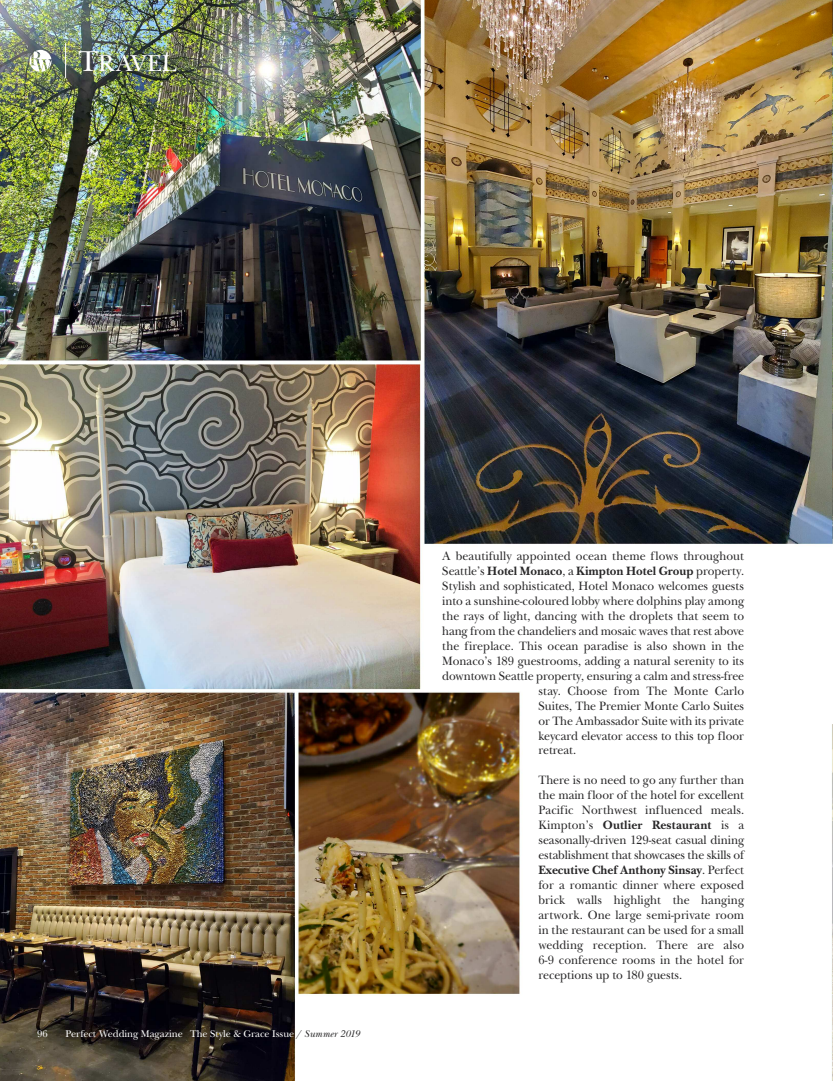
<style>
.page{position:relative;width:833px;height:1081px;background:#fff}
.page>*{position:absolute;margin:0;border:0;box-sizing:border-box;transform-origin:0 0}
.t1{font:23.75px "New Baskerville ITC";color:#fff}
.t2{font:12.5px/15px "New Baskerville ITC";color:#272627;text-align:justify;scale:.95 1}
.t3{font:700 12.5px "New Baskerville ITC";color:#272627;scale:.95 1}
.t4{font:10px "New Baskerville ITC";color:#fff}
.s1{font-size:29.75px}
.s2{color:#272627}
.s3{font-style:italic;color:#272627}
.s4{font-weight:400}
.s5{font-weight:700}
</style>
<div class="page">
<img style="left:0;top:0;width:833px;height:1081px">
<svg style="left:30px;top:50px;width:22px;height:22px"></svg>
<hr style="left:65px;top:43px;width:1px;height:35px;background:#fff">
<h1 class="t1" style="left:78px;top:55px;width:100px"><span class="s1">T</span>RAVEL</h1>
<p class="t4" style="left:37px;top:1030px;width:12px">96</p>
<p class="t4" style="left:66px;top:1030px;width:296px">Perfect Wedding Magazine The Style &amp; Grace Issue <span class="s2">/</span> <span class="s3">Summer 2019</span></p>
<p class="t2" style="left:442px;top:550px;width:319px">A beautifully appointed ocean theme flows throughout</p>
<p class="t3" style="left:442px;top:566px;width:319px"><span class="s4">Seattle’s</span> Hotel Monaco<span class="s4">, a</span> Kimpton Hotel Group <span class="s4">property.</span></p>
<p class="t2" style="left:442px;top:580px;width:319px">Stylish and sophisticated, Hotel Monaco welcomes guests</p>
<p class="t2" style="left:442px;top:595px;width:319px">into a sunshine-coloured lobby where dolphins play among</p>
<p class="t2" style="left:442px;top:610px;width:319px">the rays of light, dancing with the droplets that seem to</p>
<p class="t2" style="left:442px;top:625px;width:319px">hang from the chandeliers and mosaic waves that rest above</p>
<p class="t2" style="left:442px;top:640px;width:319px">the fireplace. This ocean paradise is also shown in the</p>
<p class="t2" style="left:442px;top:655px;width:319px">Monaco’s 189 guestrooms, adding a natural serenity to its</p>
<p class="t2" style="left:442px;top:670px;width:319px">downtown Seattle property, ensuring a calm and stress-free</p>
<p class="t2" style="left:538px;top:684px;width:218px">stay. Choose from The Monte Carlo</p>
<p class="t2" style="left:538px;top:699px;width:218px">Suites, The Premier Monte Carlo Suites</p>
<p class="t2" style="left:538px;top:714px;width:218px">or The Ambassador Suite with its private</p>
<p class="t2" style="left:538px;top:729px;width:218px">keycard elevator access to this top floor</p>
<p class="t2" style="left:538px;top:744px;width:41px">retreat.</p>
<p class="t2" style="left:538px;top:774px;width:218px">There is no need to go any further than the main floor of the hotel for excellent Pacific Northwest influenced meals.<br>Kimpton’s <span class="s5">Outlier Restaurant</span> is a seasonally-driven 129-seat casual dining establishment that showcases the skills of <span class="s5">Executive Chef Anthony Sinsay</span>. Perfect for a romantic dinner where exposed brick walls highlight the hanging artwork. One large semi-private room in the restaurant can be used for a small wedding reception. There are also 6-9 conference rooms in the hotel for receptions up to 180 guests.</p>
</div>
